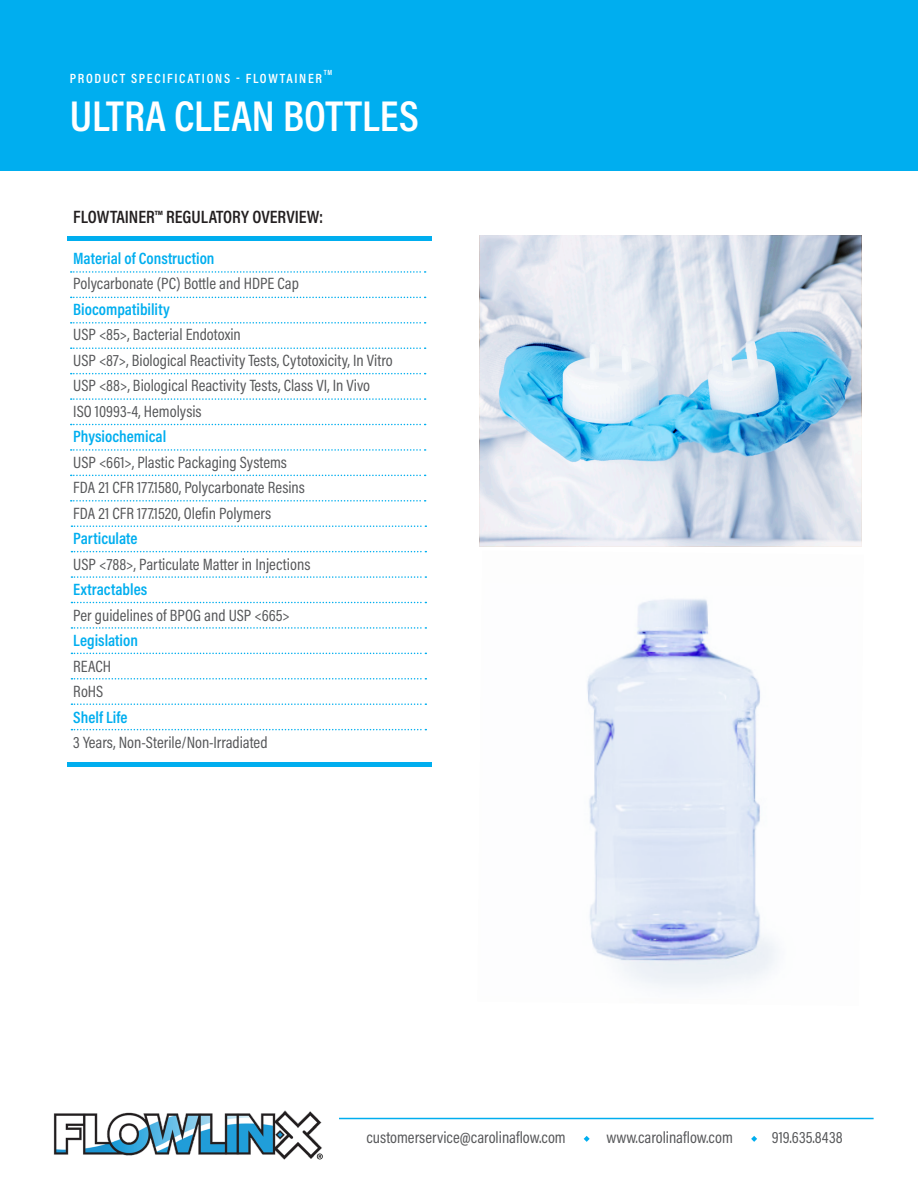
<style>
.page{position:relative;width:918px;height:1188px;background:#fff}
.page>*{position:absolute;margin:0;border:0;box-sizing:border-box;transform-origin:0 0}
.t1{font:600 43.5px "Acumin Pro Cond";color:#fff}
.t2{font:600 18px "Acumin Pro Cond";color:#231f20}
.t3{font:16.5px "Acumin Pro Cond";color:#57585a}
.t4{font:600 16.5px/25.5px "Acumin Pro Cond";color:#00aeef}
.t5{font:600 13.5px "Acumin Pro Cond";letter-spacing:.125em;color:#fff}
.t6{font:600 7.5px "Acumin Pro Cond";color:#fff}
.s1{font-weight:400;color:#57585a}
</style>
<div class="page">
<img style="left:53px;top:1110px;width:270px;height:50px">
<hr style="left:339px;top:1118px;width:535px;height:1px;background:#00aeef">
<svg style="left:584px;top:1136px;width:6px;height:6px"></svg>
<svg style="left:751px;top:1136px;width:6px;height:6px"></svg>
<div style="left:0;top:0;width:918px;height:171px;background:#00aeef"></div>
<svg style="left:587px;top:599px;width:191px;height:389px;fill:#e3ebf7"></svg>
<svg style="left:480px;top:235px;width:381px;height:311px"></svg>
<div style="left:68px;top:236px;width:364px;height:5px;background:#00aeef"></div>
<div style="left:68px;top:762px;width:364px;height:5px;background:#00aeef"></div>
<svg style="left:71px;top:271px;width:355px;height:2px"></svg>
<svg style="left:71px;top:297px;width:355px;height:1px"></svg>
<svg style="left:71px;top:322px;width:355px;height:2px"></svg>
<svg style="left:71px;top:347px;width:355px;height:2px"></svg>
<svg style="left:71px;top:373px;width:355px;height:1px"></svg>
<svg style="left:71px;top:398px;width:355px;height:2px"></svg>
<svg style="left:71px;top:424px;width:355px;height:1px"></svg>
<svg style="left:71px;top:449px;width:355px;height:2px"></svg>
<svg style="left:71px;top:475px;width:355px;height:1px"></svg>
<svg style="left:71px;top:500px;width:355px;height:2px"></svg>
<svg style="left:71px;top:525px;width:355px;height:2px"></svg>
<svg style="left:71px;top:551px;width:355px;height:1px"></svg>
<svg style="left:71px;top:576px;width:355px;height:2px"></svg>
<svg style="left:71px;top:602px;width:355px;height:1px"></svg>
<svg style="left:71px;top:627px;width:355px;height:2px"></svg>
<svg style="left:71px;top:653px;width:355px;height:1px"></svg>
<svg style="left:71px;top:678px;width:355px;height:2px"></svg>
<svg style="left:71px;top:703px;width:355px;height:2px"></svg>
<svg style="left:71px;top:729px;width:355px;height:1px"></svg>
<p class="t6" style="left:327px;top:68px;width:10px">TM</p>
<p class="t1" style="left:70px;top:88px;width:350px">ULTRA CLEAN BOTTLES</p>
<p class="t6" style="left:324px;top:68px;width:10px">TM</p>
<p class="t5" style="left:70px;top:69px;width:254px">PRODUCT SPECIFICATIONS - FLOWTAINER</p>
<p class="t5" style="left:74px;top:69px;width:254px">PRODUCT SPECIFICATIONS - FLOWTAINER</p>
<p class="t2" style="left:73px;top:205px;width:251px">FLOWTAINER™ REGULATORY OVERVIEW:</p>
<p class="t4" style="left:73px;top:245px;width:227px">Material of Construction<br><span class="s1">Polycarbonate (PC) Bottle and HDPE Cap<br></span>Biocompatibility</p>
<p class="t3" style="left:73px;top:324px;width:169px">USP &lt;85&gt;, Bacterial Endotoxin</p>
<p class="t3" style="left:73px;top:349px;width:321px">USP &lt;87&gt;, Biological Reactivity Tests, Cytotoxicity, In Vitro</p>
<p class="t3" style="left:73px;top:375px;width:298px">USP &lt;88&gt;, Biological Reactivity Tests, Class VI, In Vivo</p>
<p class="t3" style="left:73px;top:400px;width:130px">ISO 10993-4, Hemolysis</p>
<p class="t4" style="left:73px;top:423px;width:94px">Physiochemical</p>
<p class="t3" style="left:73px;top:451px;width:215px">USP &lt;661&gt;, Plastic Packaging Systems</p>
<p class="t3" style="left:73px;top:477px;width:233px">FDA 21 CFR 177.1580, Polycarbonate Resins</p>
<p class="t3" style="left:73px;top:502px;width:199px">FDA 21 CFR 177.1520, Olefin Polymers</p>
<p class="t4" style="left:73px;top:525px;width:66px">Particulate</p>
<p class="t3" style="left:73px;top:553px;width:239px">USP &lt;788&gt;, Particulate Matter in Injections</p>
<p class="t4" style="left:73px;top:576px;width:75px">Extractables</p>
<p class="t3" style="left:73px;top:604px;width:218px">Per guidelines of BPOG and USP &lt;665&gt;</p>
<p class="t4" style="left:73px;top:627px;width:66px">Legislation</p>
<p class="t3" style="left:73px;top:655px;width:39px">REACH</p>
<p class="t3" style="left:73px;top:681px;width:31px">RoHS</p>
<p class="t4" style="left:73px;top:704px;width:56px">Shelf Life</p>
<p class="t3" style="left:73px;top:732px;width:196px">3 Years, Non-Sterile/Non-Irradiated</p>
<p class="t3" style="left:366px;top:1127px;width:201px">customerservice@carolinaflow.com</p>
<p class="t3" style="left:607px;top:1127px;width:128px">www.carolinaflow.com</p>
<p class="t3" style="left:772px;top:1127px;width:72px">919.635.8438</p>
</div>
